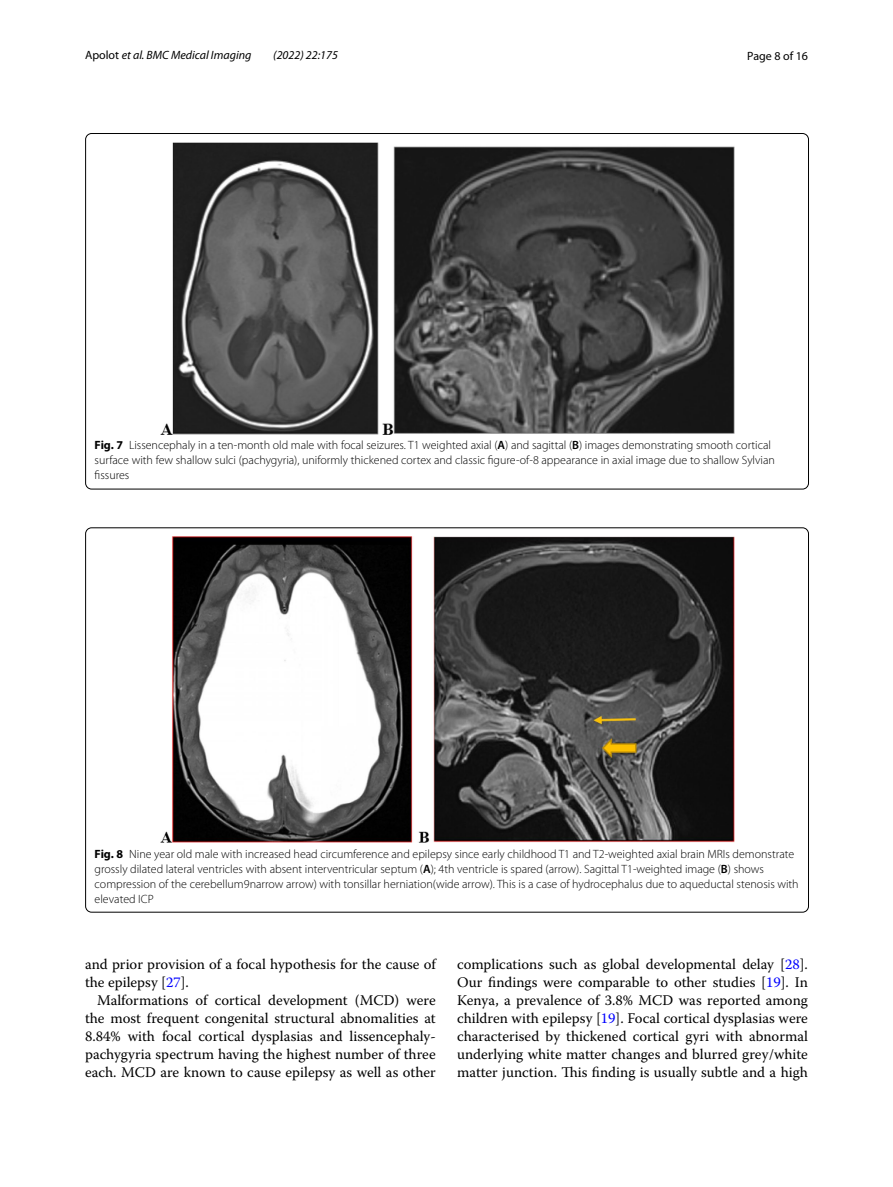
<style>
.page{position:relative;width:893px;height:1187px;background:#fff}
.page>*{position:absolute;margin:0;border:0;box-sizing:border-box;transform-origin:0 0}
.t1{font:14.7px/18px "Warnock Pro";color:#000;text-align:justify}
.t2{font:300 12px/15px "Myriad Pro";color:#000}
.t3{font:italic 12px "Myriad Pro";color:#000}
.t4{font:12px "Myriad Pro";color:#000}
.s1{font-style:normal}
.s2{font-weight:700}
.s3{font-weight:600}
.s4{color:#00f}
</style>
<div class="page">
<img style="left:161px;top:142px;width:573px;height:292px">
<img style="left:160px;top:536px;width:574px;height:306px">
<p class="t3" style="left:85px;top:48px;width:168px"><span class="s1">Apolot</span> et al. BMC Medical Imaging</p>
<p class="t3" style="left:273px;top:48px;width:66px">(2022) 22:175</p>
<p class="t4" style="left:747px;top:48px;width:62px">Page 8 of 16</p>
<p class="t2" style="left:95px;top:438px;width:682px"><span class="s2">Fig. 7</span> Lissencephaly in a ten-month old male with focal seizures. T1 weighted axial (<span class="s3">A</span>) and sagittal (<span class="s3">B</span>) images demonstrating smooth cortical surface with few shallow sulci (pachygyria), uniformly thickened cortex and classic figure-of-8 appearance in axial image due to shallow Sylvian fissures</p>
<p class="t2" style="left:95px;top:846px;width:706px"><span class="s2">Fig. 8</span> Nine year old male with increased head circumference and epilepsy since early childhood T1 and T2-weighted axial brain MRIs demonstrate grossly dilated lateral ventricles with absent interventricular septum (<span class="s3">A</span>); 4th ventricle is spared (arrow). Sagittal T1-weighted image (<span class="s3">B</span>) shows compression of the cerebellum9narrow arrow) with tonsillar herniation(wide arrow). This is a case of hydrocephalus due to aqueductal stenosis with elevated ICP</p>
<p class="t1" style="left:85px;top:954px;width:352px">and prior provision of a focal hypothesis for the cause of the epilepsy [<span class="s4">27</span>].</p>
<p class="t1" style="left:85px;top:990px;width:352px;text-indent:12px">Malformations of cortical development (MCD) were the most frequent congenital structural abnomalities at 8.84% with focal cortical dysplasias and lissencephaly&shy;pachygyria spectrum having the highest number of three each. MCD are known to cause epilepsy as well as other</p>
<p class="t1" style="left:457px;top:954px;width:352px">complications such as global developmental delay [<span class="s4">28</span>].<br>Our findings were comparable to other studies [<span class="s4">19</span>]. In Kenya, a prevalence of 3.8% MCD was reported among children with epilepsy [<span class="s4">19</span>]. Focal cortical dysplasias were characterised by thickened cortical gyri with abnormal underlying white matter changes and blurred grey/white matter junction. This finding is usually subtle and a high</p>
</div>
